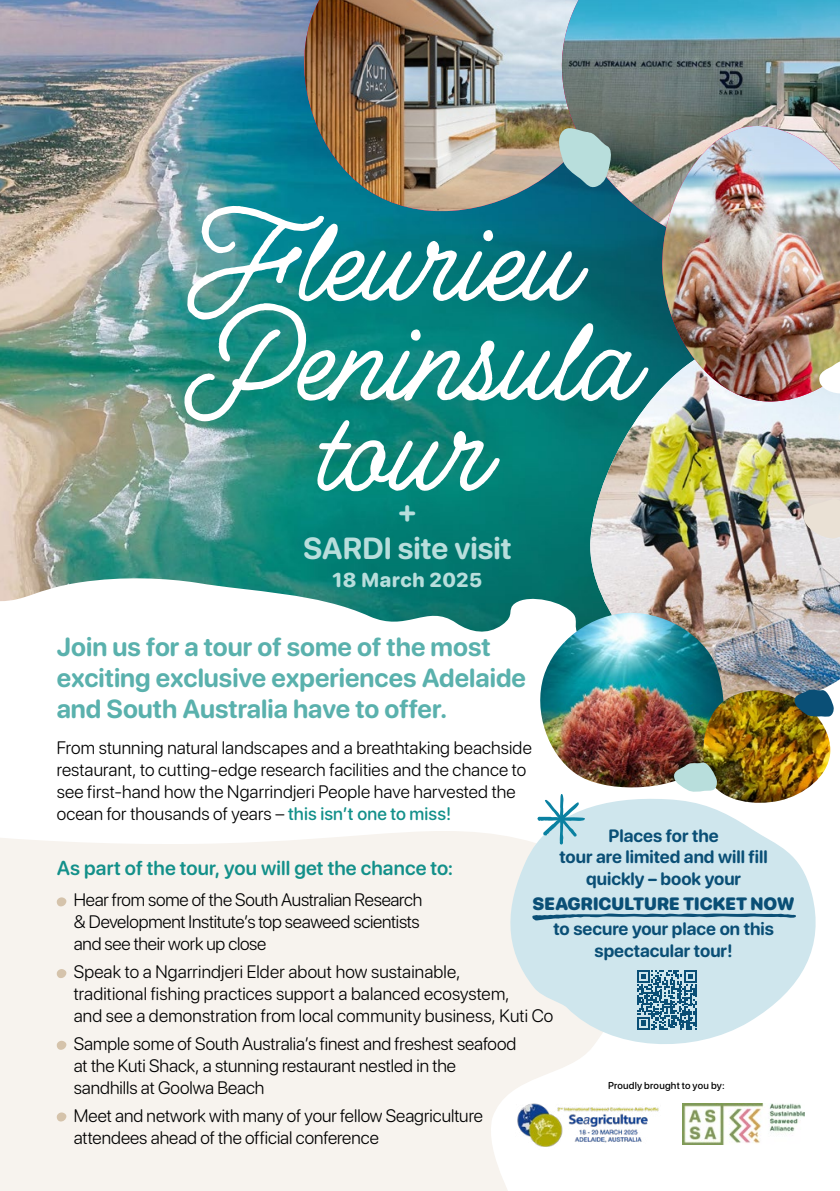
<style>
.page{position:relative;width:840px;height:1191px;background:#fff}
.page>*{position:absolute;margin:0;border:0;box-sizing:border-box;transform-origin:0 0}
.t1{font:140px/190px "Espiritu Script";color:#fff;text-align:center}
.t2{font:700 30.4px/36.6px "SF Pro Rounded";color:#b8dedc;text-align:center}
.t3{font:700 26px/31.2px "SF Pro Rounded";color:#5ab1ad}
.t4{font:600 20px "SF Pro Rounded";letter-spacing:.005em;color:#13908a}
.t5{font:800 20px "SF Pro Rounded";letter-spacing:.025em;color:#b8dedc}
.t6{font:300 18px/22px "SF Pro Rounded";color:#000}
.t7{font:700 17.8px/21.4px "SF Pro Rounded";color:#0a4f76;text-align:center}
.t8{font:900 17.8px "SF Pro Rounded";color:#0a4f76}
.t9{font:500 10px "SF Pro Rounded";letter-spacing:.02em;color:#000}
.s1{font-weight:500;color:#13908a}
</style>
<div class="page">
<div style="left:0;top:831px;width:585px;height:360px;background:#f7f3ee"></div>
<img style="left:0;top:0;width:660px;height:632px">
<svg style="left:56px;top:897px;width:11px;height:9px"></svg>
<svg style="left:56px;top:969px;width:11px;height:9px"></svg>
<svg style="left:56px;top:1040px;width:11px;height:10px"></svg>
<svg style="left:56px;top:1112px;width:11px;height:9px"></svg>
<svg style="left:291px;top:0;width:211px;height:223px;background:#157c97"></svg>
<img style="left:302px;top:0;width:200px;height:213px">
<svg style="left:502px;top:0;width:158px;height:265px;background:#759c9f"></svg>
<img style="left:559px;top:0;width:280px;height:248px">
<img style="left:588px;top:340px;width:251px;height:368px">
<svg style="left:660px;top:116px;width:179px;height:295px;background:#a9b1b0"></svg>
<img style="left:661px;top:126px;width:178px;height:277px">
<svg style="left:803px;top:499px;width:36px;height:39px"></svg>
<svg style="left:817px;top:360px;width:22px;height:35px"></svg>
<img style="left:682px;top:1103px;width:122px;height:41px">
<img style="left:515px;top:1097px;width:144px;height:54px">
<svg style="left:502px;top:799px;width:314px;height:255px;fill:#cfe6ed"></svg>
<svg style="left:537px;top:794px;width:47px;height:50px"></svg>
<svg style="left:532px;top:913px;width:263px;height:7px;background:#7aa5ba"></svg>
<svg style="left:636px;top:970px;width:60px;height:59px;background:#6091aa"></svg>
<svg style="left:556px;top:122px;width:58px;height:67px;background:#87aaa9"></svg>
<img style="left:538px;top:613px;width:187px;height:175px">
<img style="left:698px;top:690px;width:133px;height:113px">
<svg style="left:671px;top:761px;width:46px;height:31px"></svg>
<svg style="left:792px;top:689px;width:41px;height:28px"></svg>
<h1 class="t1" style="left:188px;top:155px;width:382px">Fleurieu tour</h1>
<h1 class="t1" style="left:187px;top:254px;width:443px">Peninsula</h1>
<h2 class="t2" style="left:303px;top:493px;width:210px">+<br>SARDI site visit</h2>
<p class="t5" style="left:332px;top:568px;width:151px">18 March 2025</p>
<h3 class="t3" style="left:57px;top:631px;width:470px">Join us for a tour of some of the most exciting exclusive experiences Adelaide and South Australia have to offer.</h3>
<p class="t6" style="left:57px;top:737px;width:476px">From stunning natural landscapes and a breathtaking beachside restaurant, to cutting-edge research facilities and the chance to see first-hand how the Ngarrindjeri People have harvested the ocean for thousands of years – <span class="s1">this isn’t one to miss!</span></p>
<p class="t7" style="left:559px;top:825px;width:210px">Places for the<br>tour are limited and will fill quickly – book your</p>
<p class="t8" style="left:532px;top:893px;width:263px">SEAGRICULTURE TICKET NOW</p>
<p class="t7" style="left:553px;top:918px;width:222px">to secure your place on this spectacular tour!</p>
<p class="t4" style="left:57px;top:857px;width:398px">As part of the tour, you will get the chance to:</p>
<p class="t6" style="left:74px;top:889px;width:350px">Hear from some of the South Australian Research &amp; Development Institute’s top seaweed scientists and see their work up close</p>
<p class="t6" style="left:74px;top:961px;width:481px">Speak to a Ngarrindjeri Elder about how sustainable,<br>traditional fishing practices support a balanced ecosystem,<br>and see a demonstration from local community business, Kuti Co</p>
<p class="t6" style="left:74px;top:1032px;width:444px">Sample some of South Australia’s finest and freshest seafood at the Kuti Shack, a stunning restaurant nestled in the sandhills at Goolwa Beach</p>
<p class="t6" style="left:74px;top:1104px;width:410px">Meet and network with many of your fellow Seagriculture attendees ahead of the official conference</p>
<p class="t9" style="left:607px;top:1079px;width:118px">Proudly brought to you by:</p>
</div>
